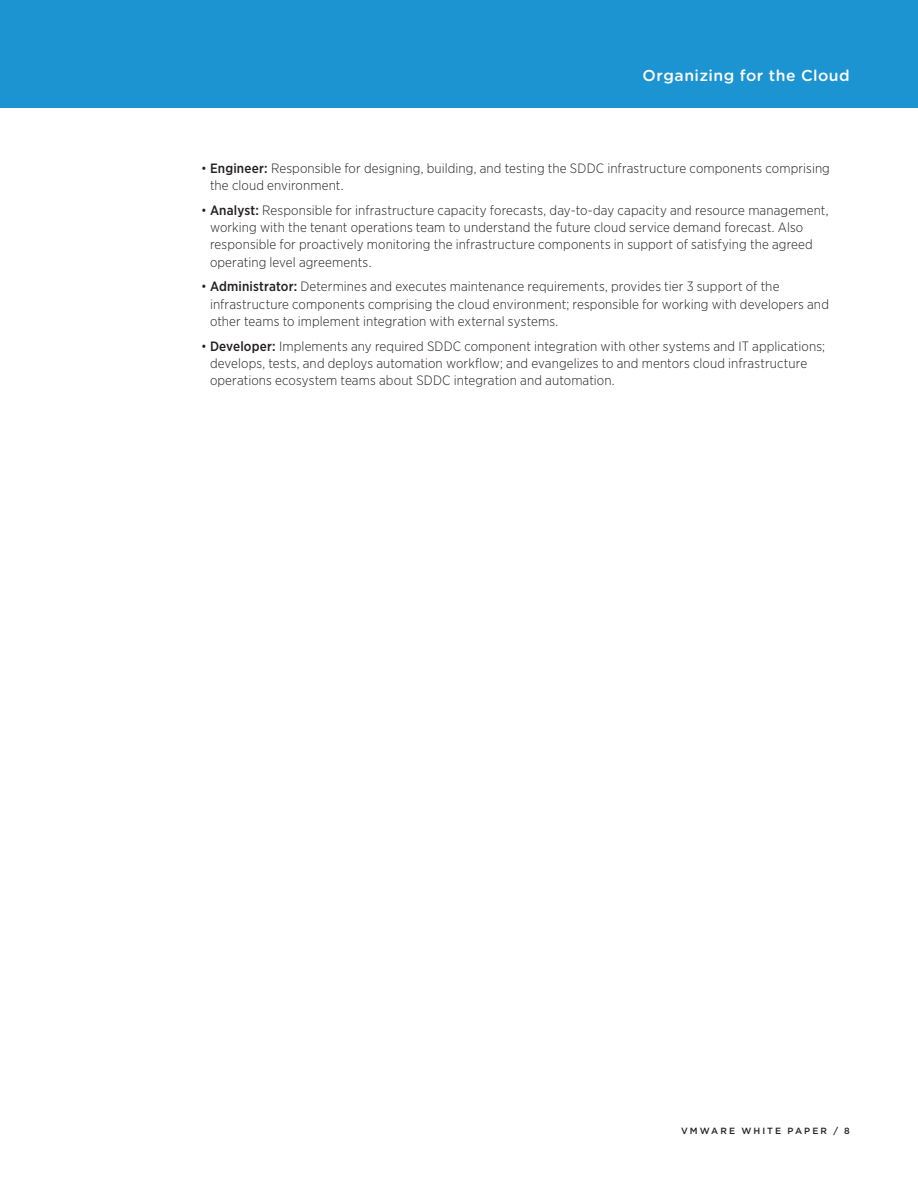
<style>
.page{position:relative;width:918px;height:1188px;background:#fff}
.page>*{position:absolute;margin:0;border:0;box-sizing:border-box;transform-origin:0 0}
.t1{font:500 15.75px "Gotham Rounded";letter-spacing:.03em;color:#fff}
.t2{font:300 13.5px/17.2px "Gotham Narrow";letter-spacing:.01em;color:#231f20}
.t3{font:500 9px "Gotham";letter-spacing:.23em;color:#231f20}
.s1{font-weight:500}
</style>
<div class="page">
<div style="left:0;top:0;width:918px;height:108px;background:#1c94d2"></div>
<p class="t1" style="left:643px;top:64px;width:209px">Organizing for the Cloud</p>
<p class="t2" style="left:210px;top:159px;width:621px;text-indent:-9px">• <span class="s1">Engineer:</span> Responsible for designing, building, and testing the SDDC infrastructure components comprising the cloud environment.</p>
<p class="t2" style="left:210px;top:201px;width:620px;text-indent:-9px">• <span class="s1">Analyst:</span> Responsible for infrastructure capacity forecasts, day-to-day capacity and resource management, working with the tenant operations team to understand the future cloud service demand forecast. Also responsible for proactively monitoring the infrastructure components in support of satisfying the agreed operating level agreements.</p>
<p class="t2" style="left:210px;top:278px;width:620px;text-indent:-9px">• <span class="s1">Administrator:</span> Determines and executes maintenance requirements, provides tier 3 support of the infrastructure components comprising the cloud environment; responsible for working with developers and other teams to implement integration with external systems.</p>
<p class="t2" style="left:210px;top:337px;width:617px;text-indent:-9px">• <span class="s1">Developer:</span> Implements any required SDDC component integration with other systems and IT applications; develops, tests, and deploys automation workflow; and evangelizes to and mentors cloud infrastructure operations ecosystem teams about SDDC integration and automation.</p>
<p class="t3" style="left:681px;top:1125px;width:170px">VMWARE WHITE PAPER / 8</p>
</div>
